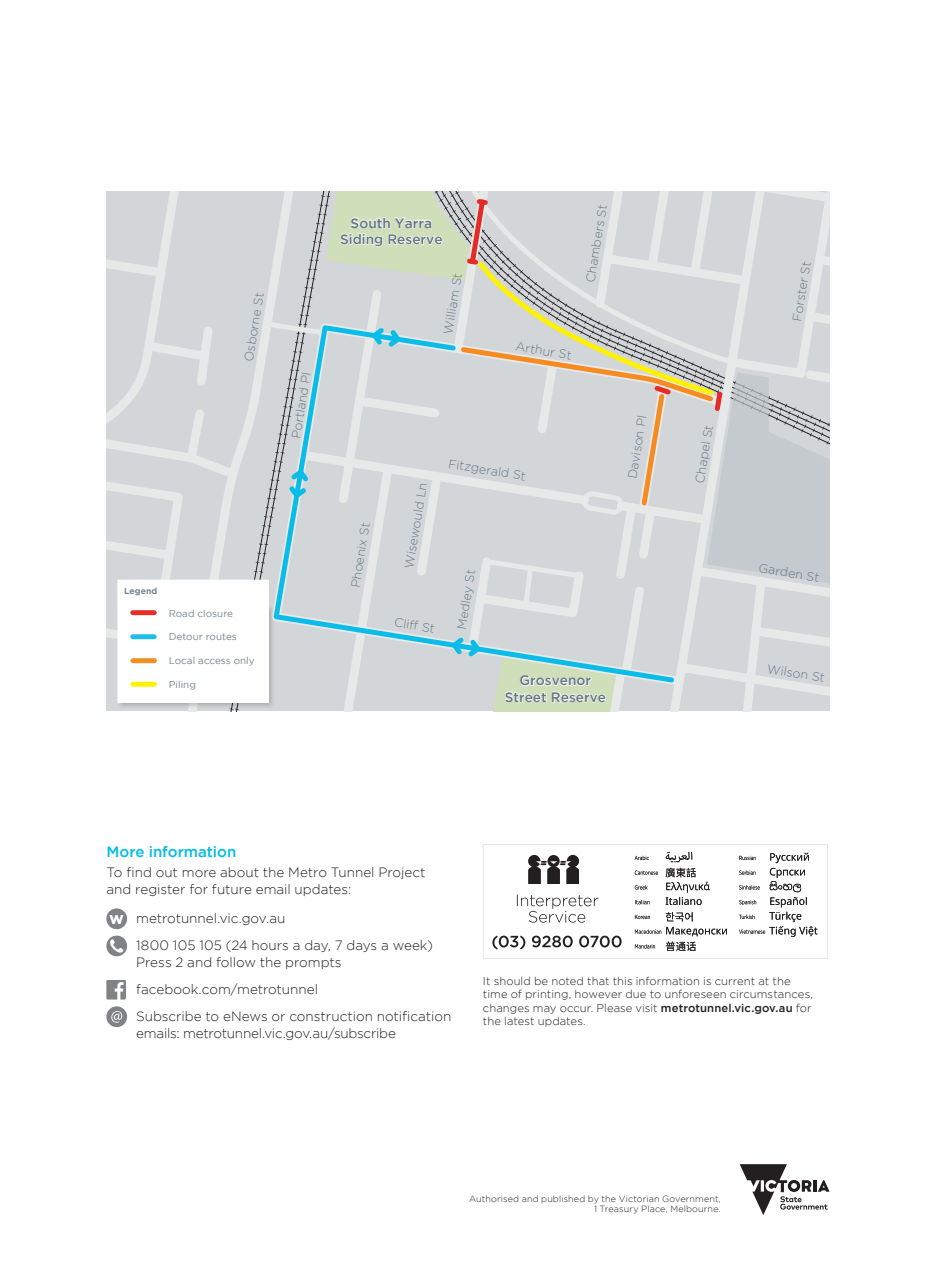
<style>
.page{position:relative;width:936px;height:1285px;background:#fff}
.page>*{position:absolute;margin:0;border:0;box-sizing:border-box;transform-origin:0 0}
.t1{font:500 15px "Gotham";letter-spacing:-.005em;color:#00bce8}
.t2{font:500 13.65px/16.4px "Gotham";color:#647883;text-align:center}
.t3{font:300 13.5px/27.2px "Gotham";letter-spacing:-.005em;color:#231f20}
.t4{font:300 12.45px "Gotham";color:#647883}
.t5{font:300 11.25px/13.5px "Gotham";letter-spacing:.005em;color:#231f20}
.t6{font:300 10.5px "Gotham";color:#667983}
.t7{font:9.9px "Gotham";color:#77868e}
.t8{font:300 9px/10.5px "Gotham";letter-spacing:.015em;color:#231f20;text-align:right}
.t9{font:700 8.7px "Gotham";color:#77868e}
.s1{font-weight:900;font-size:12.75px;color:#fff}
.s2{font-weight:500}
</style>
<div class="page">
<svg style="left:739px;top:1164px;width:90px;height:50px"></svg>
<div style="left:106px;top:908px;width:21px;height:21px;background:#808285;border-radius:50%"></div>
<div style="left:106px;top:935px;width:21px;height:21px;background:#808285;border-radius:50%"></div>
<svg style="left:110px;top:939px;width:13px;height:13px"></svg>
<div style="left:106px;top:979px;width:20px;height:20px;background:#808285"></div>
<svg style="left:115px;top:982px;width:8px;height:17px"></svg>
<svg style="left:106px;top:1006px;width:21px;height:20px"></svg>
<svg style="left:483px;top:844px;width:344px;height:114px"></svg>
<svg style="left:244px;top:192px;width:17px;height:519px;background:#d3d6d9"></svg>
<svg style="left:106px;top:192px;width:138px;height:519px;background:#d5d8db"></svg>
<img style="left:116px;top:603px;width:145px;height:107px">
<svg style="left:261px;top:192px;width:568px;height:519px;background:#d0d5d5"></svg>
<div style="left:118px;top:580px;width:150px;height:122px;background:#fff"></div>
<div style="left:117px;top:579px;width:151px;height:123px;border:1px solid #fff"></div>
<div style="left:133px;top:610px;width:21px;height:5px;background:#e72d27"></div>
<div style="left:133px;top:634px;width:21px;height:5px;background:#1dbeeb"></div>
<div style="left:133px;top:658px;width:21px;height:5px;background:#f38e22"></div>
<div style="left:133px;top:681px;width:21px;height:5px;background:#fff200"></div>
<p class="t4" style="left:242px;top:360px;width:71px;rotate:-81deg">Osborne St</p>
<p class="t4" style="left:289px;top:437px;width:69px;rotate:-81deg">Portland Pl</p>
<p class="t9" style="left:124px;top:586px;width:35px">Legend</p>
<p class="t7" style="left:169px;top:607px;width:66px">Road closure</p>
<p class="t7" style="left:169px;top:631px;width:69px">Detour routes</p>
<p class="t7" style="left:169px;top:655px;width:87px">Local access only</p>
<p class="t7" style="left:169px;top:679px;width:29px">Piling</p>
<p class="t6" style="left:163px;top:657px;width:74px">Detour routes</p>
<p class="t4" style="left:583px;top:281px;width:80px;rotate:-81deg">Chambers St</p>
<p class="t2" style="left:340px;top:214px;width:104px">South Yarra<br>Siding Reserve</p>
<p class="t4" style="left:441px;top:333px;width:63px;rotate:-81deg">William St</p>
<p class="t4" style="left:790px;top:320px;width:62px;rotate:-81deg">Forster St</p>
<p class="t4" style="left:348px;top:586px;width:67px;rotate:-81deg">Phoenix St</p>
<p class="t4" style="left:517px;top:339px;width:58px;rotate:9deg">Arthur St</p>
<p class="t4" style="left:402px;top:567px;width:88px;rotate:-81deg">Wisewould Ln</p>
<p class="t4" style="left:395px;top:615px;width:42px;rotate:9deg">Cliff St</p>
<p class="t4" style="left:449px;top:456px;width:80px;rotate:9deg">Fitzgerald St</p>
<p class="t4" style="left:454px;top:627px;width:62px;rotate:-81deg">Medley St</p>
<p class="t2" style="left:504px;top:672px;width:103px">Grosvenor<br>Street Reserve</p>
<p class="t4" style="left:625px;top:477px;width:65px;rotate:-81deg">Davison Pl</p>
<p class="t4" style="left:692px;top:482px;width:60px;rotate:-81deg">Chapel St</p>
<p class="t4" style="left:759px;top:561px;width:63px;rotate:9deg">Garden St</p>
<p class="t4" style="left:768px;top:661px;width:60px;rotate:9deg">Wilson St</p>
<p class="t1" style="left:106px;top:842px;width:131px">More information</p>
<p class="t3" style="left:106px;top:864px;width:321px;line-height:16.5px">To find out more about the Metro Tunnel Project and register for future email updates:</p>
<p class="t3" style="left:136px;top:904px;width:298px;text-indent:-27px"><span class="s1">W</span> metrotunnel.vic.gov.au<br>1800 105 105 (24 hours a day, 7 days a week)</p>
<p class="t3" style="left:136px;top:948px;width:317px">Press 2 and follow the prompts facebook.com/metrotunnel<br>Subscribe to eNews or construction notification</p>
<p class="t3" style="left:136px;top:1018px;width:261px">emails: metrotunnel.vic.gov.au/subscribe</p>
<p class="t5" style="left:483px;top:973px;width:332px">It should be noted that this information is current at the time of printing, however due to unforeseen circumstances, changes may occur. Please visit <span class="s2">metrotunnel.vic.gov.au</span> for the latest updates.</p>
<p class="t8" style="left:469px;top:1192px;width:253px">Authorised and published by the Victorian Government,<br>1 Treasury Place, Melbourne.</p>
</div>
